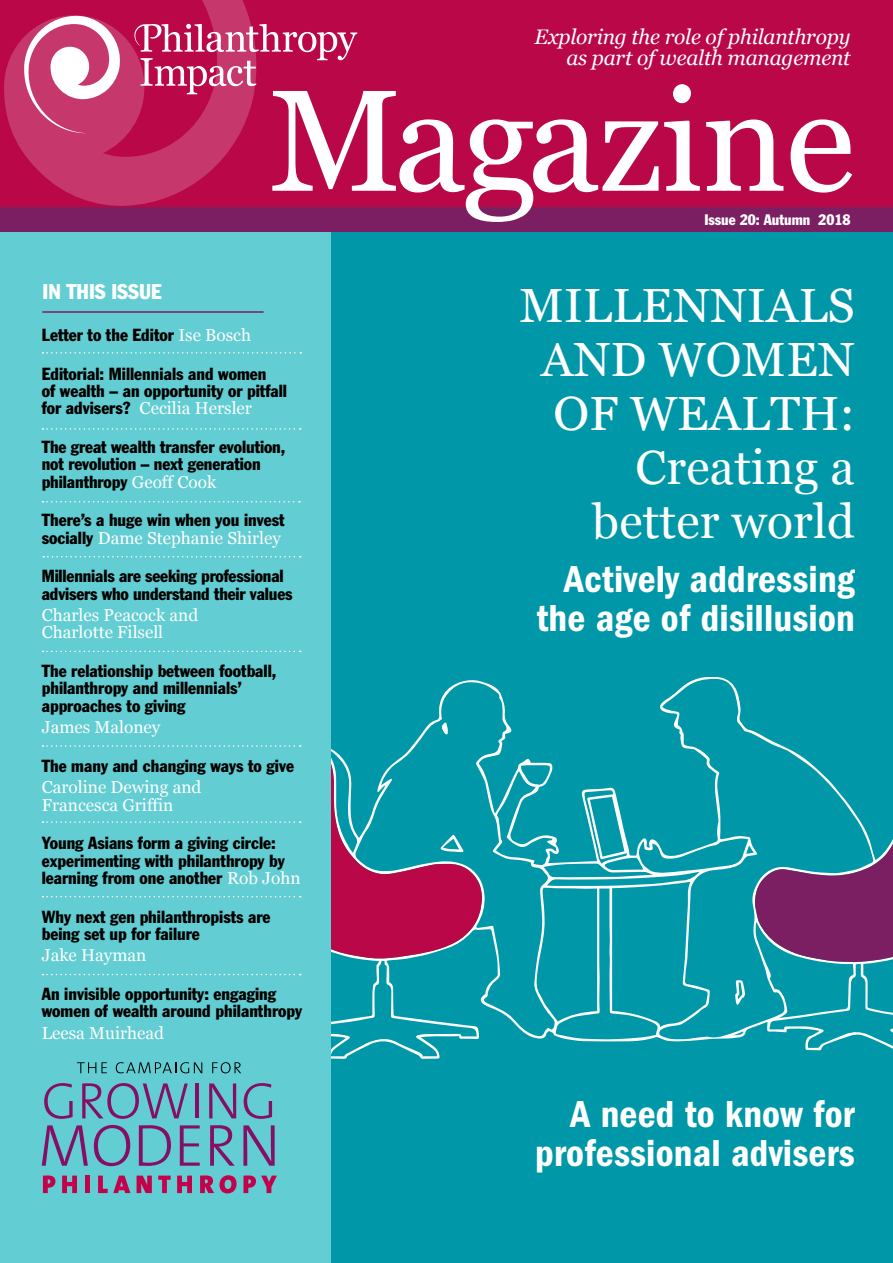
<style>
.page{position:relative;width:893px;height:1263px;background:#fff}
.page>*{position:absolute;margin:0;border:0;box-sizing:border-box;transform-origin:0 0}
.t1{font:144px "Georgia";letter-spacing:-.01em;color:#fff}
.t2{font:48px/54px "Georgia";letter-spacing:.005em;color:#fff;text-align:right}
.t3{font:39px/39px "ITC Franklin Gothic Std Dm Cd";letter-spacing:.005em;color:#fff;text-align:right}
.t4{font:italic 21px/21px "Georgia";letter-spacing:-.01em;color:#fff;text-align:right}
.t5{font:condensed 21px "Franklin Gothic";color:#fff}
.t6{font:condensed 17.25px/17.2px "Franklin Gothic";color:#000}
.t7{font:17.25px/17.2px "Georgia";color:#fff}
.t8{font:condensed 15px "Franklin Gothic";color:#fff}
.s1{font-family:"Georgia";font-stretch:normal;color:#fff}
.s2{font-family:"Franklin Gothic";font-stretch:condensed;color:#000}
</style>
<div class="page">
<div style="left:0;top:225px;width:332px;height:1038px;background:#62cdd2"></div>
<div style="left:332px;top:225px;width:561px;height:1038px;background:#0098a8"></div>
<svg style="left:332px;top:677px;width:561px;height:382px"></svg>
<svg style="left:735px;top:980px;width:10px;height:25px"></svg>
<svg style="left:442px;top:722px;width:6px;height:12px"></svg>
<svg style="left:755px;top:744px;width:138px;height:218px"></svg>
<svg style="left:332px;top:740px;width:150px;height:218px"></svg>
<div style="left:0;top:0;width:893px;height:207px;background:#b90748"></div>
<svg style="left:4px;top:0;width:250px;height:206px;fill:#c53469"></svg>
<div style="left:0;top:207px;width:893px;height:25px;background:#7c1f62"></div>
<svg style="left:24px;top:16px;width:98px;height:117px;background:#d66f95"></svg>
<svg style="left:134px;top:24px;width:223px;height:70px"></svg>
<svg style="left:43px;top:352px;width:258px;height:2px"></svg>
<hr style="left:42px;top:311px;width:222px;height:2px;background:#7c1f62">
<svg style="left:43px;top:428px;width:258px;height:2px"></svg>
<svg style="left:43px;top:556px;width:258px;height:1px"></svg>
<svg style="left:43px;top:501px;width:257px;height:1px"></svg>
<svg style="left:43px;top:651px;width:258px;height:1px"></svg>
<svg style="left:43px;top:745px;width:258px;height:2px"></svg>
<svg style="left:43px;top:821px;width:258px;height:2px"></svg>
<svg style="left:43px;top:896px;width:258px;height:1px"></svg>
<svg style="left:43px;top:974px;width:258px;height:1px"></svg>
<svg style="left:77px;top:1062px;width:30px;height:11px"></svg>
<svg style="left:116px;top:1062px;width:86px;height:11px"></svg>
<svg style="left:212px;top:1062px;width:29px;height:11px"></svg>
<svg style="left:44px;top:1083px;width:29px;height:36px"></svg>
<svg style="left:82px;top:1083px;width:106px;height:36px"></svg>
<hr style="left:195px;top:1083px;width:3px;height:35px;background:#850f66">
<svg style="left:209px;top:1083px;width:27px;height:35px"></svg>
<svg style="left:244px;top:1083px;width:28px;height:36px"></svg>
<svg style="left:42px;top:1125px;width:46px;height:41px"></svg>
<svg style="left:94px;top:1125px;width:36px;height:41px"></svg>
<svg style="left:139px;top:1125px;width:32px;height:41px"></svg>
<svg style="left:180px;top:1125px;width:20px;height:41px"></svg>
<svg style="left:210px;top:1125px;width:25px;height:41px"></svg>
<svg style="left:243px;top:1125px;width:32px;height:41px"></svg>
<svg style="left:43px;top:1175px;width:12px;height:18px"></svg>
<svg style="left:62px;top:1175px;width:15px;height:18px"></svg>
<div style="left:85px;top:1175px;width:5px;height:18px;background:#c4014b"></div>
<svg style="left:98px;top:1175px;width:32px;height:18px"></svg>
<svg style="left:137px;top:1175px;width:15px;height:18px"></svg>
<svg style="left:158px;top:1175px;width:13px;height:18px"></svg>
<svg style="left:177px;top:1175px;width:15px;height:18px"></svg>
<svg style="left:200px;top:1175px;width:37px;height:18px"></svg>
<svg style="left:243px;top:1175px;width:34px;height:18px"></svg>
<p class="t4" style="left:535px;top:27px;width:317px">Exploring the role of philanthropy as part of wealth management</p>
<h1 class="t1" style="left:269px;top:54px;width:588px">Magazine</h1>
<p class="t8" style="left:704px;top:211px;width:148px">Issue 20: Autumn 2018</p>
<p class="t5" style="left:43px;top:279px;width:121px">IN THIS ISSUE</p>
<h2 class="t2" style="left:519px;top:279px;width:337px">MILLENNIALS<br>AND WOMEN<br>OF WEALTH:<br>Creating a better world</h2>
<h3 class="t3" style="left:536px;top:559px;width:320px">Actively addressing the age of disillusion</h3>
<p class="t6" style="left:42px;top:326px;width:211px">Letter to the Editor <span class="s1">Ise Bosch</span></p>
<p class="t6" style="left:42px;top:365px;width:247px">Editorial: Millennials and women<br>of wealth – an opportunity or pitfall</p>
<p class="t7" style="left:42px;top:400px;width:212px"><span class="s2">for advisers?</span> Cecilia Hersler</p>
<p class="t6" style="left:42px;top:438px;width:245px">The great wealth transfer evolution, not revolution – next generation philanthropy <span class="s1">Geoff Cook</span></p>
<p class="t6" style="left:42px;top:512px;width:244px">There’s a huge win when you invest</p>
<p class="t7" style="left:42px;top:529px;width:241px"><span class="s2">socially</span> Dame Stephanie Shirley</p>
<p class="t6" style="left:42px;top:568px;width:252px">Millennials are seeking professional advisers who understand their values</p>
<p class="t7" style="left:42px;top:607px;width:158px">Charles Peacock and<br>Charlotte Filsell</p>
<p class="t6" style="left:42px;top:662px;width:236px">The relationship between football, philanthropy and millennials’ approaches to giving</p>
<p class="t7" style="left:42px;top:719px;width:120px">James Maloney</p>
<p class="t6" style="left:42px;top:757px;width:254px">The many and changing ways to give</p>
<p class="t7" style="left:42px;top:779px;width:161px">Caroline Dewing and<br>Francesca Griffin</p>
<p class="t6" style="left:42px;top:835px;width:260px">Young Asians form a giving circle: experimenting with philanthropy by learning from one another <span class="s1">Rob John</span></p>
<p class="t6" style="left:42px;top:908px;width:230px">Why next gen philanthropists are being set up for failure</p>
<p class="t7" style="left:42px;top:947px;width:106px">Jake Hayman</p>
<p class="t6" style="left:42px;top:985px;width:262px">An invisible opportunity: engaging women of wealth around philanthropy</p>
<p class="t7" style="left:42px;top:1025px;width:124px">Leesa Muirhead</p>
<h3 class="t3" style="left:535px;top:1095px;width:321px">A need to know for professional advisers</h3>
</div>
